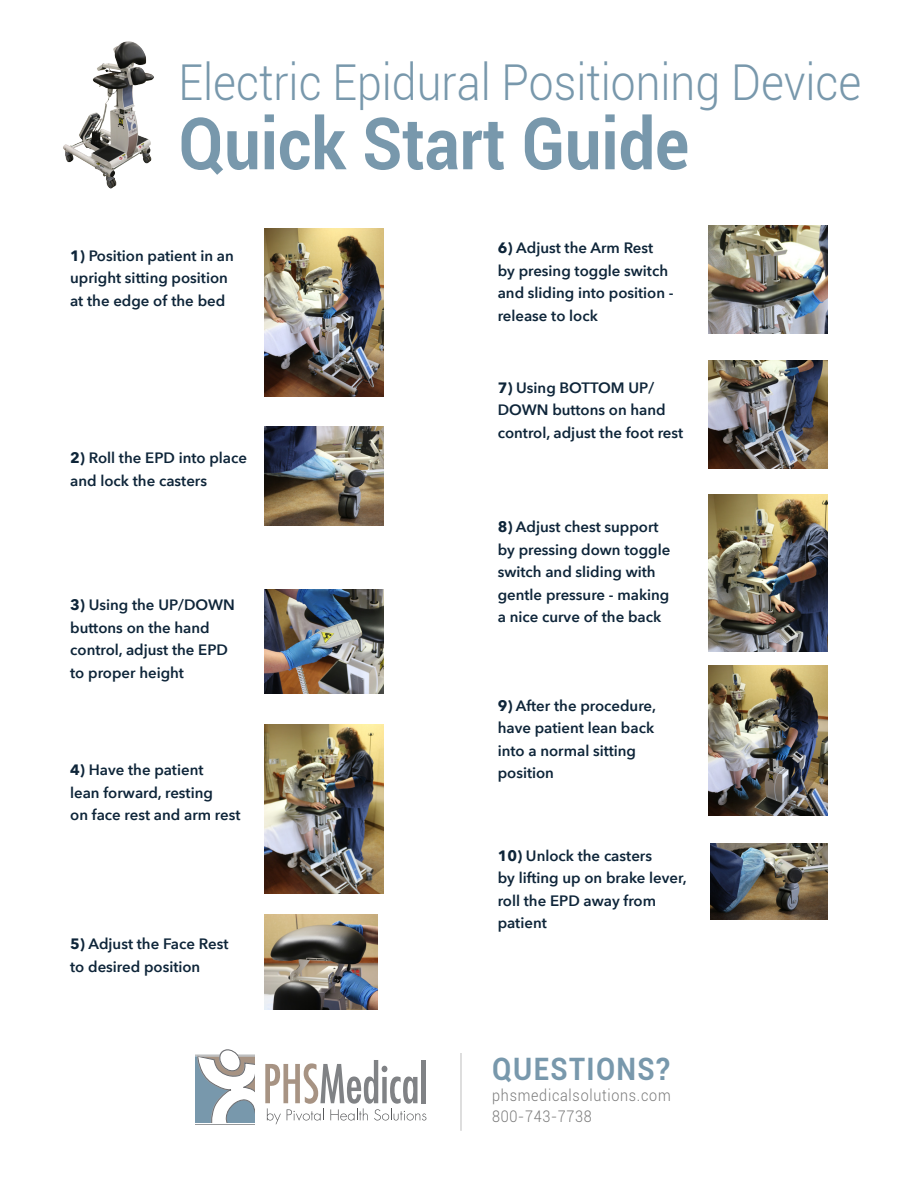
<style>
.page{position:relative;width:918px;height:1188px;background:#fff}
.page>*{position:absolute;margin:0;border:0;box-sizing:border-box;transform-origin:0 0}
.Feature_Header{font:700 72px "Roboto";color:#7898ac;scale:.9 1}
.Feature_Header-2{font:300 49.5px "Roboto";color:#7898ac;scale:.9 1}
.Feature_Header-3{font:700 30.9px "Roboto";letter-spacing:.05em;color:#7898ac;scale:.9 1}
.Feature_Header-4{font:300 16.05px/21.3px "Roboto";letter-spacing:.05em;color:#7a7a7a;scale:.9 1}
.t1{font:600 15px/22.5px "Avenir Next";color:#0e2539}
.s1{font-weight:700}
</style>
<div class="page">
<svg style="left:265px;top:1060px;width:161px;height:64px"></svg>
<svg style="left:195px;top:1049px;width:60px;height:74px"></svg>
<hr style="left:195px;top:1124px;width:60px;height:1px;background:#808285">
<img style="left:63px;top:41px;width:91px;height:148px">
<img style="left:264px;top:427px;width:120px;height:99px">
<img style="left:264px;top:725px;width:120px;height:168px">
<img style="left:264px;top:228px;width:120px;height:169px">
<img style="left:264px;top:914px;width:114px;height:95px">
<img style="left:708px;top:495px;width:120px;height:157px">
<img style="left:264px;top:590px;width:120px;height:104px">
<hr style="left:461px;top:1053px;width:1px;height:78px;background:#bdbdbd">
<img style="left:708px;top:225px;width:120px;height:109px">
<img style="left:708px;top:360px;width:120px;height:109px">
<img style="left:708px;top:665px;width:120px;height:151px">
<img style="left:711px;top:844px;width:117px;height:75px">
<p class="Feature_Header-2" style="left:178px;top:48px;width:760px">Electric Epidural Positioning Device</p>
<p class="Feature_Header" style="left:178px;top:93px;width:569px">Quick Start Guide</p>
<p class="t1" style="left:70px;top:244px;width:165px"><span class="s1">1)</span> Position patient in an upright sitting position at the edge of the bed</p>
<p class="t1" style="left:70px;top:446px;width:178px"><span class="s1">2)</span> Roll the EPD into place and lock the casters</p>
<p class="t1" style="left:70px;top:593px;width:166px"><span class="s1">3)</span> Using the UP/DOWN buttons on the hand control, adjust the EPD to proper height</p>
<p class="t1" style="left:70px;top:758px;width:172px"><span class="s1">4)</span> Have the patient<br>lean forward, resting<br>on face rest and arm rest</p>
<p class="t1" style="left:70px;top:932px;width:160px"><span class="s1">5)</span> Adjust the Face Rest to desired position</p>
<p class="t1" style="left:498px;top:236px;width:178px"><span class="s1">6)</span> Adjust the Arm Rest by presing toggle switch and sliding into position - release to lock</p>
<p class="t1" style="left:498px;top:376px;width:187px"><span class="s1">7)</span> Using BOTTOM UP/<br>DOWN buttons on hand control, adjust the foot rest</p>
<p class="t1" style="left:498px;top:515px;width:174px"><span class="s1">8)</span> Adjust chest support by pressing down toggle switch and sliding with gentle pressure - making a nice curve of the back</p>
<p class="t1" style="left:498px;top:694px;width:160px"><span class="s1">9)</span> After the procedure, have patient lean back into a normal sitting position</p>
<p class="t1" style="left:498px;top:844px;width:191px"><span class="s1">10)</span> Unlock the casters<br>by lifting up on brake lever, roll the EPD away from patient</p>
<p class="Feature_Header-3" style="left:492px;top:1047px;width:199px">QUESTIONS?</p>
<p class="Feature_Header-4" style="left:492px;top:1084px;width:200px">phsmedicalsolutions.com<br>800-743-7738</p>
</div>
